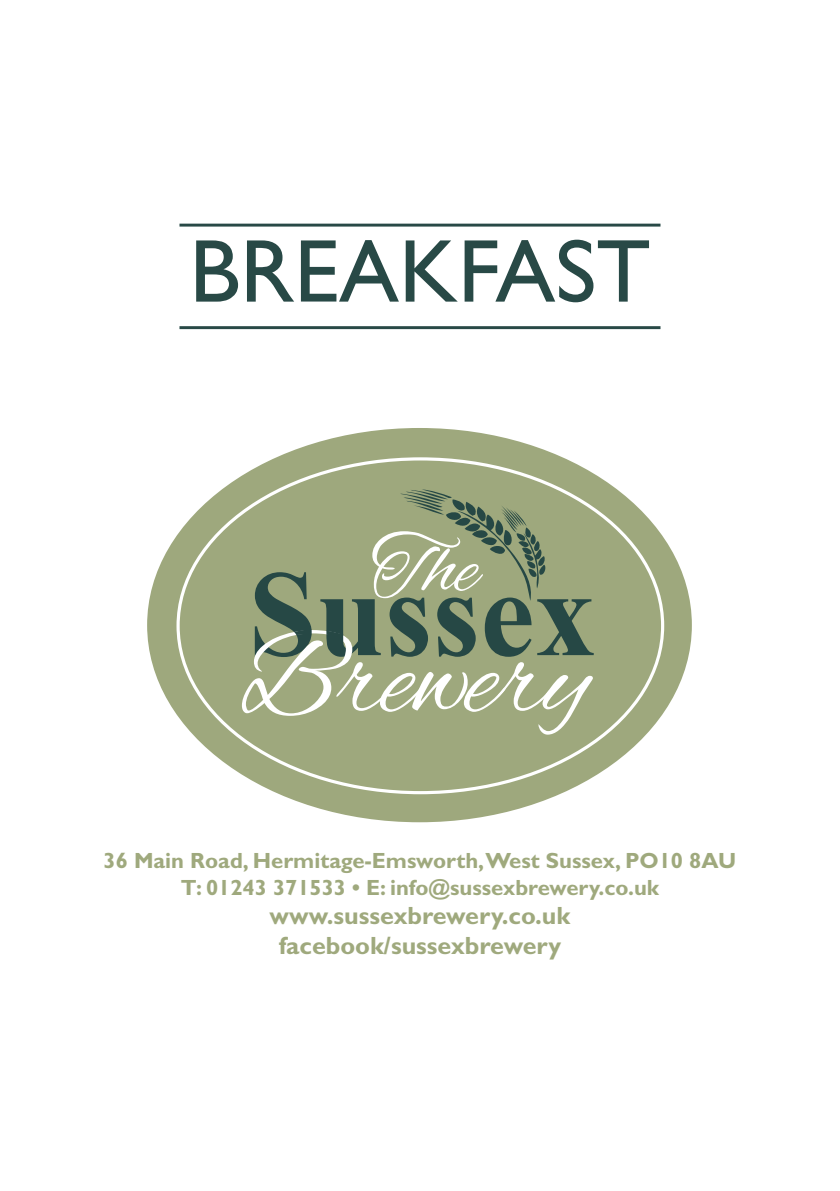
<style>
.page{position:relative;width:840px;height:1191px;background:#fff}
.page>*{position:absolute;margin:0;border:0;box-sizing:border-box;transform-origin:0 0}
.Menu_heading{font:89.6px "Gill Sans";color:#284946}
.Pub_details{font:700 25px "Gill Sans";color:#9fa97d}
.t1{font:700 22px "Gill Sans";color:#9fa97d}
</style>
<div class="page">
<div style="left:147px;top:428px;width:544px;height:394px;background:#9ea87d;border-radius:50%"></div>
<svg style="left:242px;top:489px;width:351px;height:245px"></svg>
<hr style="left:179px;top:326px;width:481px;height:3px;background:#284946">
<hr style="left:179px;top:224px;width:481px;height:2px;background:#284946">
<p class="Menu_heading" style="left:189px;top:219px;width:462px">BREAKFAST</p>
<p class="t1" style="left:103px;top:848px;width:634px">36 Main Road, Hermitage-Emsworth,West Sussex, PO10 8AU</p>
<p class="t1" style="left:181px;top:874px;width:479px">T: 01243 371533 • E: info@sussexbrewery.co.uk</p>
<p class="Pub_details" style="left:269px;top:901px;width:302px">www.sussexbrewery.co.uk</p>
<p class="Pub_details" style="left:278px;top:930px;width:284px">facebook/sussexbrewery</p>
</div>
